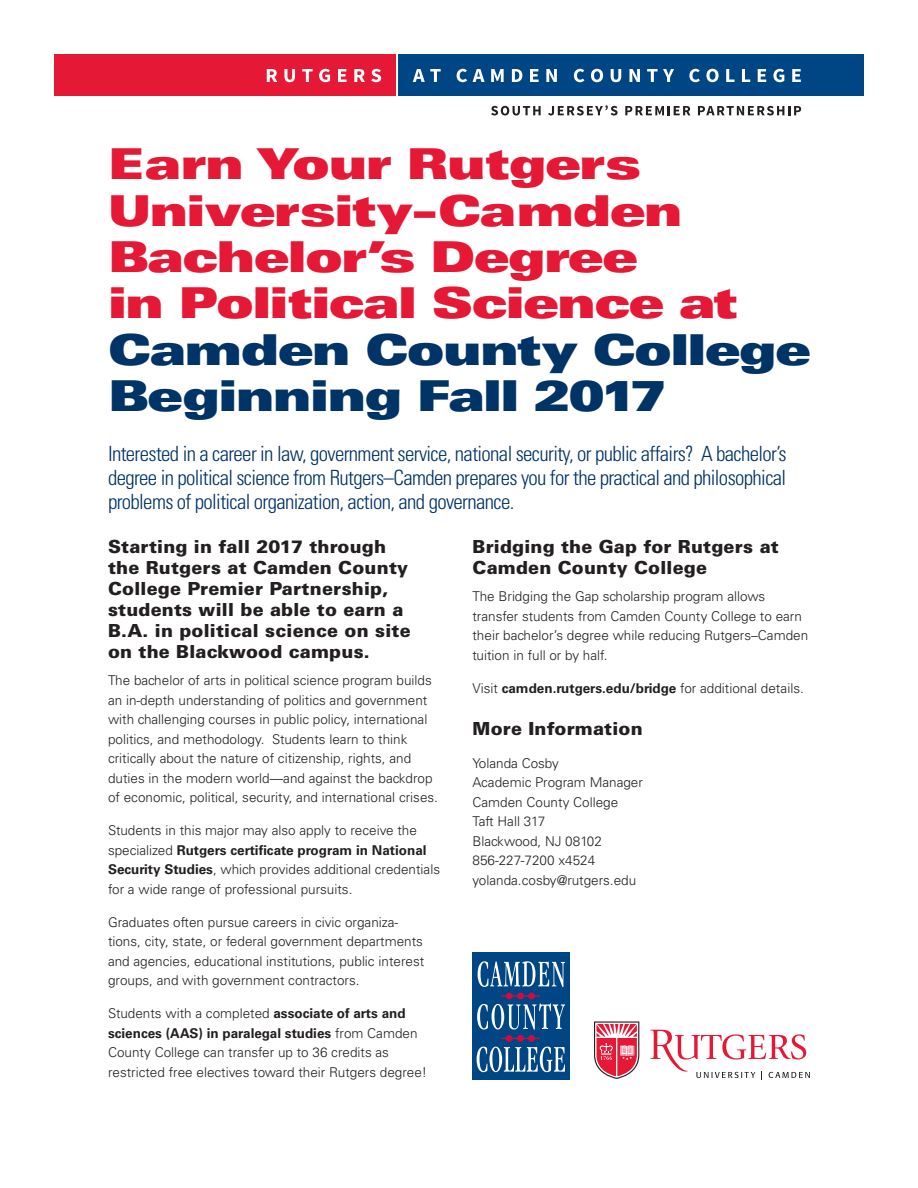
<style>
.page{position:relative;width:918px;height:1188px;background:#fff}
.page>*{position:absolute;margin:0;border:0;box-sizing:border-box;transform-origin:0 0}
.t1{font:42.6px/46.3px "Univers LT Std X Black Ex";letter-spacing:-.04em;color:#e51836}
.t2{font:300 condensed 21px/24px "Univers LT Std";letter-spacing:-.03em;color:#036;text-align:justify}
.t3{font:900 18px/21px "Univers LT Std";letter-spacing:.01em;color:#231f20}
.t4{font:300 13.5px/19.5px "Univers LT Std";color:#231f20}
.s1{color:#036}
.s2{font-weight:700}
</style>
<div class="page">
<div style="left:398px;top:54px;width:466px;height:41px;background:#004684"></div>
<div style="left:54px;top:54px;width:341px;height:41px;background:#e51836"></div>
<svg style="left:491px;top:106px;width:50px;height:10px"></svg>
<svg style="left:548px;top:105px;width:70px;height:11px"></svg>
<svg style="left:625px;top:106px;width:65px;height:9px"></svg>
<svg style="left:698px;top:106px;width:103px;height:10px"></svg>
<svg style="left:413px;top:69px;width:28px;height:13px"></svg>
<svg style="left:457px;top:69px;width:10px;height:13px"></svg>
<svg style="left:473px;top:69px;width:12px;height:13px"></svg>
<svg style="left:491px;top:69px;width:13px;height:13px"></svg>
<svg style="left:512px;top:69px;width:10px;height:13px"></svg>
<svg style="left:530px;top:69px;width:9px;height:13px"></svg>
<svg style="left:546px;top:69px;width:11px;height:13px"></svg>
<svg style="left:574px;top:69px;width:10px;height:13px"></svg>
<svg style="left:591px;top:69px;width:12px;height:13px"></svg>
<svg style="left:611px;top:69px;width:10px;height:13px"></svg>
<svg style="left:629px;top:69px;width:11px;height:13px"></svg>
<svg style="left:647px;top:69px;width:27px;height:13px"></svg>
<svg style="left:689px;top:69px;width:11px;height:13px"></svg>
<svg style="left:706px;top:69px;width:13px;height:13px"></svg>
<svg style="left:726px;top:69px;width:9px;height:13px"></svg>
<svg style="left:742px;top:69px;width:8px;height:13px"></svg>
<svg style="left:758px;top:69px;width:8px;height:13px"></svg>
<svg style="left:773px;top:69px;width:11px;height:13px"></svg>
<svg style="left:792px;top:69px;width:9px;height:13px"></svg>
<svg style="left:267px;top:69px;width:10px;height:13px"></svg>
<svg style="left:284px;top:69px;width:11px;height:13px"></svg>
<svg style="left:302px;top:69px;width:11px;height:13px"></svg>
<svg style="left:319px;top:69px;width:11px;height:13px"></svg>
<svg style="left:338px;top:69px;width:9px;height:13px"></svg>
<svg style="left:354px;top:69px;width:11px;height:13px"></svg>
<svg style="left:371px;top:69px;width:10px;height:13px"></svg>
<svg style="left:594px;top:1021px;width:45px;height:58px"></svg>
<svg style="left:650px;top:1029px;width:160px;height:51px"></svg>
<div style="left:472px;top:953px;width:98px;height:127px;background:#004684"></div>
<svg style="left:478px;top:961px;width:87px;height:26px"></svg>
<svg style="left:477px;top:1047px;width:88px;height:25px"></svg>
<svg style="left:477px;top:1003px;width:88px;height:27px"></svg>
<hr style="left:501px;top:995px;width:39px;height:2px;background:#cd0d40">
<div style="left:517px;top:993px;width:7px;height:6px;background:#cd0d40;border-radius:50%"></div>
<div style="left:506px;top:993px;width:7px;height:6px;background:#cd0d40;border-radius:50%"></div>
<div style="left:528px;top:993px;width:7px;height:6px;background:#cd0d40;border-radius:50%"></div>
<hr style="left:501px;top:1038px;width:39px;height:1px;background:#cd0d40">
<div style="left:517px;top:1035px;width:7px;height:7px;background:#cd0d40;border-radius:50%"></div>
<div style="left:506px;top:1035px;width:6px;height:7px;background:#cd0d40;border-radius:50%"></div>
<div style="left:528px;top:1035px;width:7px;height:7px;background:#cd0d40;border-radius:50%"></div>
<p class="t1" style="left:108px;top:141px;width:704px">Earn Your Rutgers<br>University–Camden<br>Bachelor’s Degree<br>in Political Science at<br><span class="s1">Camden County College<br>Beginning Fall 2017</span></p>
<p class="t2" style="left:108px;top:441px;width:680px">Interested in a career in law, government service, national security, or public affairs? A bachelor’s degree in political science from Rutgers–Camden prepares you for the practical and philosophical problems of political organization, action, and governance.</p>
<p class="t3" style="left:472px;top:536px;width:308px">Bridging the Gap for Rutgers at<br>Camden County College</p>
<p class="t4" style="left:472px;top:587px;width:337px">The Bridging the Gap scholarship program allows transfer students from Camden County College to earn their bachelor’s degree while reducing Rutgers–Camden tuition in full or by half.</p>
<p class="t4" style="left:472px;top:678px;width:333px">Visit <span class="s2">camden.rutgers.edu/bridge</span> for additional details.</p>
<p class="t3" style="left:472px;top:717px;width:172px">More Information</p>
<p class="t4" style="left:472px;top:753px;width:88px">Yolanda Cosby</p>
<p class="t4" style="left:472px;top:773px;width:172px">Academic Program Manager</p>
<p class="t4" style="left:472px;top:792px;width:147px">Camden County College</p>
<p class="t4" style="left:472px;top:812px;width:74px">Taft Hall 317</p>
<p class="t4" style="left:472px;top:831px;width:131px">Blackwood, NJ 08102</p>
<p class="t4" style="left:472px;top:851px;width:124px">856-227-7200 x4524</p>
<p class="t4" style="left:472px;top:870px;width:165px">yolanda.cosby@rutgers.edu</p>
<p class="t3" style="left:108px;top:536px;width:304px">Starting in fall 2017 through the Rutgers at Camden County<br>College Premier Partnership, students will be able to earn a<br>B.A. in political science on site on the Blackwood campus.</p>
<p class="t4" style="left:108px;top:671px;width:332px">The bachelor of arts in political science program builds an in-depth understanding of politics and government with challenging courses in public policy, international politics, and methodology. Students learn to think critically about the nature of citizenship, rights, and duties in the modern world—and against the backdrop of economic, political, security, and international crises.</p>
<p class="t4" style="left:108px;top:821px;width:334px">Students in this major may also apply to receive the specialized <span class="s2">Rutgers certificate program in National Security Studies</span>, which provides additional credentials for a wide range of professional pursuits.</p>
<p class="t4" style="left:108px;top:912px;width:318px">Graduates often pursue careers in civic organiza&shy;tions, city, state, or federal government departments and agencies, educational institutions, public interest groups, and with government contractors.</p>
<p class="t4" style="left:108px;top:1004px;width:321px">Students with a completed <span class="s2">associate of arts and sciences (AAS) in paralegal studies</span> from Camden County College can transfer up to 36 credits as restricted free electives toward their Rutgers degree!</p>
</div>
